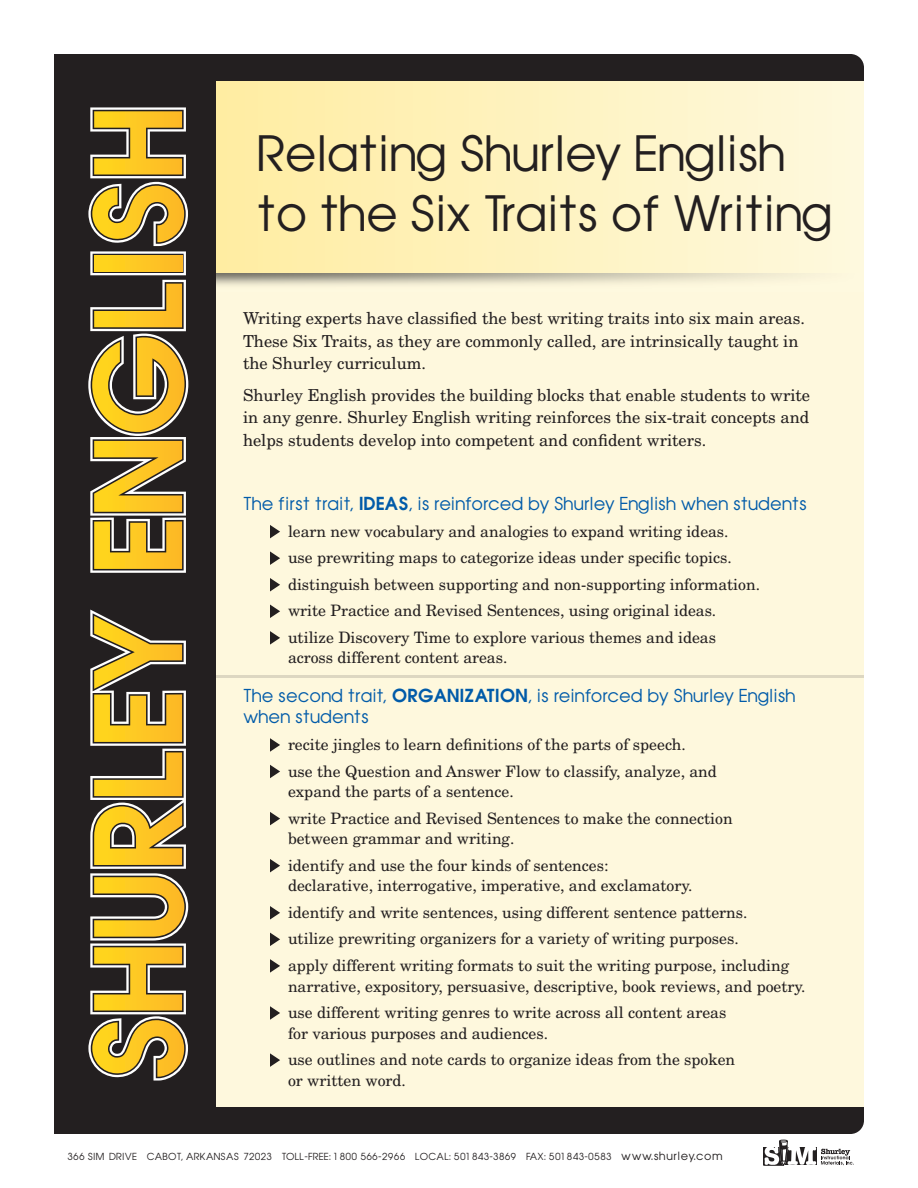
<style>
.page{position:relative;width:918px;height:1188px;background:#fff}
.page>*{position:absolute;margin:0;border:0;box-sizing:border-box;transform-origin:0 0}
.t1{font:45px/60px "Avant Garde";letter-spacing:-.01em;color:#231f20}
.t2{font:16.5px/22.5px "New Century Schlbk";color:#231f20}
.t3{font:16.5px/21px "Avant Garde";color:#015ba9}
.t4{font:15.75px/26.5px "New Century Schlbk";color:#231f20}
.t5{font:9px "Avant Garde";letter-spacing:.03em;color:#231f20}
.s1{font-family:"Avant Garde Demi"}
.s2{font-size:10.5px}
</style>
<div class="page">
<div style="left:216px;top:78px;width:648px;height:1035px;background:#fef8dd"></div>
<div style="left:216px;top:1107px;width:648px;height:27px;background:#231f20"></div>
<div style="left:216px;top:54px;width:648px;height:27px;background:#231f20"></div>
<div style="left:762px;top:1145px;width:57px;height:21px;border:3px solid #fff"></div>
<svg style="left:764px;top:1140px;width:90px;height:26px"></svg>
<svg style="left:270px;top:1053px;width:10px;height:14px"></svg>
<svg style="left:270px;top:1006px;width:10px;height:14px"></svg>
<svg style="left:270px;top:959px;width:10px;height:14px"></svg>
<svg style="left:270px;top:933px;width:10px;height:13px"></svg>
<svg style="left:270px;top:906px;width:10px;height:14px"></svg>
<svg style="left:270px;top:859px;width:10px;height:13px"></svg>
<svg style="left:270px;top:812px;width:10px;height:13px"></svg>
<svg style="left:270px;top:765px;width:10px;height:13px"></svg>
<svg style="left:270px;top:738px;width:10px;height:14px"></svg>
<svg style="left:270px;top:631px;width:10px;height:14px"></svg>
<svg style="left:270px;top:605px;width:10px;height:13px"></svg>
<svg style="left:270px;top:578px;width:10px;height:13px"></svg>
<svg style="left:270px;top:551px;width:10px;height:14px"></svg>
<svg style="left:270px;top:525px;width:10px;height:13px"></svg>
<hr style="left:216px;top:675px;width:648px;height:3px;background:#ddd7c1">
<div style="left:54px;top:54px;width:162px;height:1080px;background:#231f20"></div>
<svg style="left:88px;top:609px;width:101px;height:472px"></svg>
<svg style="left:88px;top:107px;width:101px;height:466px"></svg>
<h1 class="t1" style="left:256px;top:128px;width:578px">Relating Shurley English to the Six Traits of Writing</h1>
<p class="t2" style="left:243px;top:309px;width:564px">Writing experts have classified the best writing traits into six main areas.<br>These Six Traits, as they are commonly called, are intrinsically taught in the Shurley curriculum.</p>
<p class="t2" style="left:243px;top:385px;width:569px;text-align:justify">Shurley English provides the building blocks that enable students to write in any genre. Shurley English writing reinforces the six-trait concepts and helps students develop into competent and confident writers.</p>
<p class="t3" style="left:243px;top:495px;width:566px">The first trait, <span class="s1">IDEAS</span>, is reinforced by Shurley English when students</p>
<p class="t4" style="left:288px;top:519px;width:474px">learn new vocabulary and analogies to expand writing ideas.<br>use prewriting maps to categorize ideas under specific topics. distinguish between supporting and non-supporting information. write Practice and Revised Sentences, using original ideas. utilize Discovery Time to explore various themes and ideas</p>
<p class="t4" style="left:288px;top:646px;width:221px">across different content areas.</p>
<p class="t3" style="left:243px;top:687px;width:554px">The second trait, <span class="s1">ORGANIZATION</span>, is reinforced by Shurley English when students</p>
<p class="t4" style="left:288px;top:733px;width:430px">recite jingles to learn definitions of the parts of speech.<br>use the Question and Answer Flow to classify, analyze, and</p>
<p class="t4" style="left:288px;top:780px;width:446px">expand the parts of a sentence.<br>write Practice and Revised Sentences to make the connection</p>
<p class="t4" style="left:288px;top:827px;width:322px">between grammar and writing.<br>identify and use the four kinds of sentences:</p>
<p class="t4" style="left:288px;top:874px;width:503px">declarative, interrogative, imperative, and exclamatory.<br>identify and write sentences, using different sentence patterns. utilize prewriting organizers for a variety of writing purposes.<br>apply different writing formats to suit the writing purpose, including</p>
<p class="t4" style="left:288px;top:974px;width:519px">narrative, expository, persuasive, descriptive, book reviews, and poetry. use different writing genres to write across all content areas</p>
<p class="t4" style="left:288px;top:1021px;width:449px">for various purposes and audiences.<br>use outlines and note cards to organize ideas from the spoken</p>
<p class="t4" style="left:288px;top:1068px;width:120px">or written word.</p>
<p class="t5" style="left:68px;top:1153px;width:657px">366 SIM DRIVE CABOT, ARKANSAS 72023 TOLL-FREE: 1 800 566-2966 LOCAL: 501 843-3869 FAX: 501 843-0583 <span class="s2">www.shurley.com</span></p>
</div>
